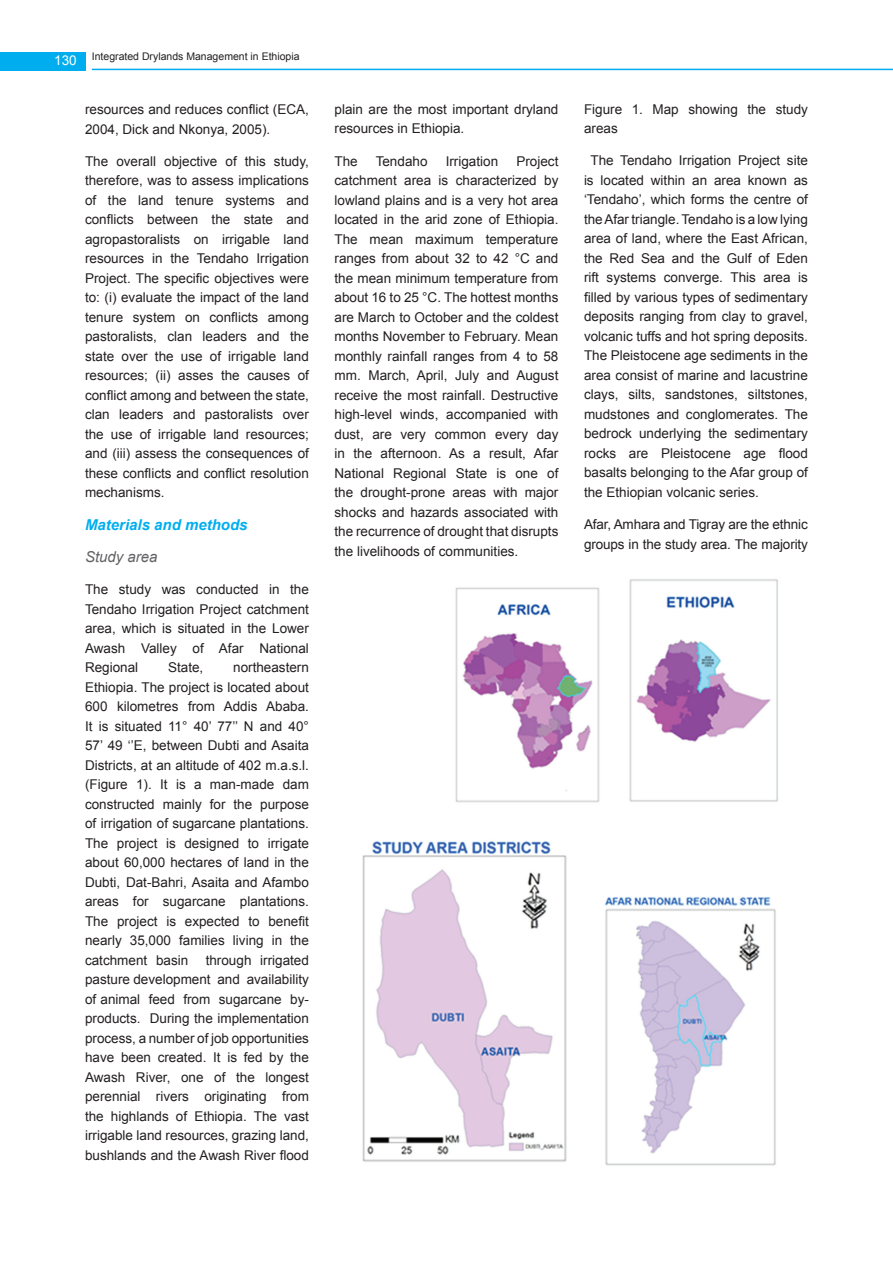
<style>
.page{position:relative;width:893px;height:1263px;background:#fff}
.page>*{position:absolute;margin:0;border:0;box-sizing:border-box;transform-origin:0 0}
.t1{font:italic 700 15px "Arial";color:#00aeef}
.t2{font:italic 15px "Arial";color:#636366}
.t3{font:13.5px/19.5px "Arial";color:#231f20;text-align:justify}
.t4{font:13.5px "Arial";color:#fff}
.t5{font:10.5px "Arial";color:#231f20}
</style>
<div class="page">
<div style="left:0;top:52px;width:85px;height:18px;background:#00aeef"></div>
<hr style="left:92px;top:69px;width:801px;height:1px;background:#00aeef">
<img style="left:362px;top:579px;width:416px;height:587px">
<p class="t4" style="left:54px;top:51px;width:24px">130</p>
<p class="t5" style="left:92px;top:49px;width:209px">Integrated Drylands Management in Ethiopia</p>
<p class="t3" style="left:85px;top:99px;width:225px">resources and reduces conflict (ECA,<br>2004, Dick and Nkonya, 2005).</p>
<p class="t3" style="left:85px;top:151px;width:225px">The overall objective of this study, therefore, was to assess implications of the land tenure systems and conflicts between the state and agropastoralists on irrigable land resources in the Tendaho Irrigation Project. The specific objectives were to: (i) evaluate the impact of the land tenure system on conflicts among pastoralists, clan leaders and the state over the use of irrigable land resources; (ii) asses the causes of conflict among and between the state, clan leaders and pastoralists over the use of irrigable land resources; and (iii) assess the consequences of these conflicts and conflict resolution mechanisms.</p>
<p class="t1" style="left:85px;top:514px;width:164px">Materials and methods</p>
<p class="t2" style="left:85px;top:547px;width:74px">Study area</p>
<p class="t3" style="left:85px;top:579px;width:225px">The study was conducted in the Tendaho Irrigation Project catchment area, which is situated in the Lower Awash Valley of Afar National Regional</p>
<p class="t3" style="left:168px;top:657px;width:37px">State,</p>
<p class="t3" style="left:85px;top:657px;width:225px;text-indent:148px">northeastern Ethiopia. The project is located about 600 kilometres from Addis Ababa.<br>It is situated 11° 40’ 77’’ N and 40° 57’ 49 ‘’E, between Dubti and Asaita Districts, at an altitude of 402 m.a.s.l. (Figure 1). It is a man-made dam constructed mainly for the purpose of irrigation of sugarcane plantations.<br>The project is designed to irrigate about 60,000 hectares of land in the Dubti, Dat-Bahri, Asaita and Afambo areas for sugarcane plantations.<br>The project is expected to benefit nearly 35,000 families living in the catchment basin</p>
<p class="t3" style="left:85px;top:950px;width:225px;text-indent:121px">through irrigated pasture development and availability of animal feed from sugarcane by&shy;products. During the implementation process, a number of job opportunities have been created. It is fed by the Awash River, one of the longest perennial rivers originating from the highlands of Ethiopia. The vast irrigable land resources, grazing land, bushlands and the Awash River flood</p>
<p class="t3" style="left:334px;top:99px;width:225px">plain are the most important dryland resources in Ethiopia.</p>
<p class="t3" style="left:334px;top:151px;width:25px">The</p>
<p class="t3" style="left:376px;top:151px;width:53px">Tendaho</p>
<p class="t3" style="left:446px;top:151px;width:54px">Irrigation</p>
<p class="t3" style="left:334px;top:151px;width:225px;text-indent:182px">Project catchment area is characterized by lowland plains and is a very hot area located in the arid zone of Ethiopia.<br>The mean maximum temperature ranges from about 32 to 42 °C and the mean minimum temperature from about 16 to 25 °C. The hottest months are March to October and the coldest months November to February. Mean monthly rainfall ranges from 4 to 58 mm. March, April, July and August receive the most rainfall. Destructive high-level winds, accompanied with dust, are very common every day in the afternoon. As a result, Afar National Regional State is one of the drought-prone areas with major shocks and hazards associated with the recurrence of drought that disrupts the livelihoods of communities.</p>
<p class="t3" style="left:584px;top:99px;width:225px">Figure 1. Map showing the study areas</p>
<p class="t3" style="left:584px;top:151px;width:225px;text-indent:7px">The Tendaho Irrigation Project site is located within an area known as ‘Tendaho’, which forms the centre of the Afar triangle. Tendaho is a low lying area of land, where the East African, the Red Sea and the Gulf of Eden rift systems converge. This area is filled by various types of sedimentary deposits ranging from clay to gravel, volcanic tuffs and hot spring deposits.<br>The Pleistocene age sediments in the area consist of marine and lacustrine clays, silts, sandstones, siltstones, mudstones and conglomerates. The bedrock underlying the sedimentary rocks are Pleistocene age flood basalts belonging to the Afar group of the Ethiopian volcanic series.</p>
<p class="t3" style="left:584px;top:515px;width:225px">Afar, Amhara and Tigray are the ethnic groups in the study area. The majority</p>
</div>
